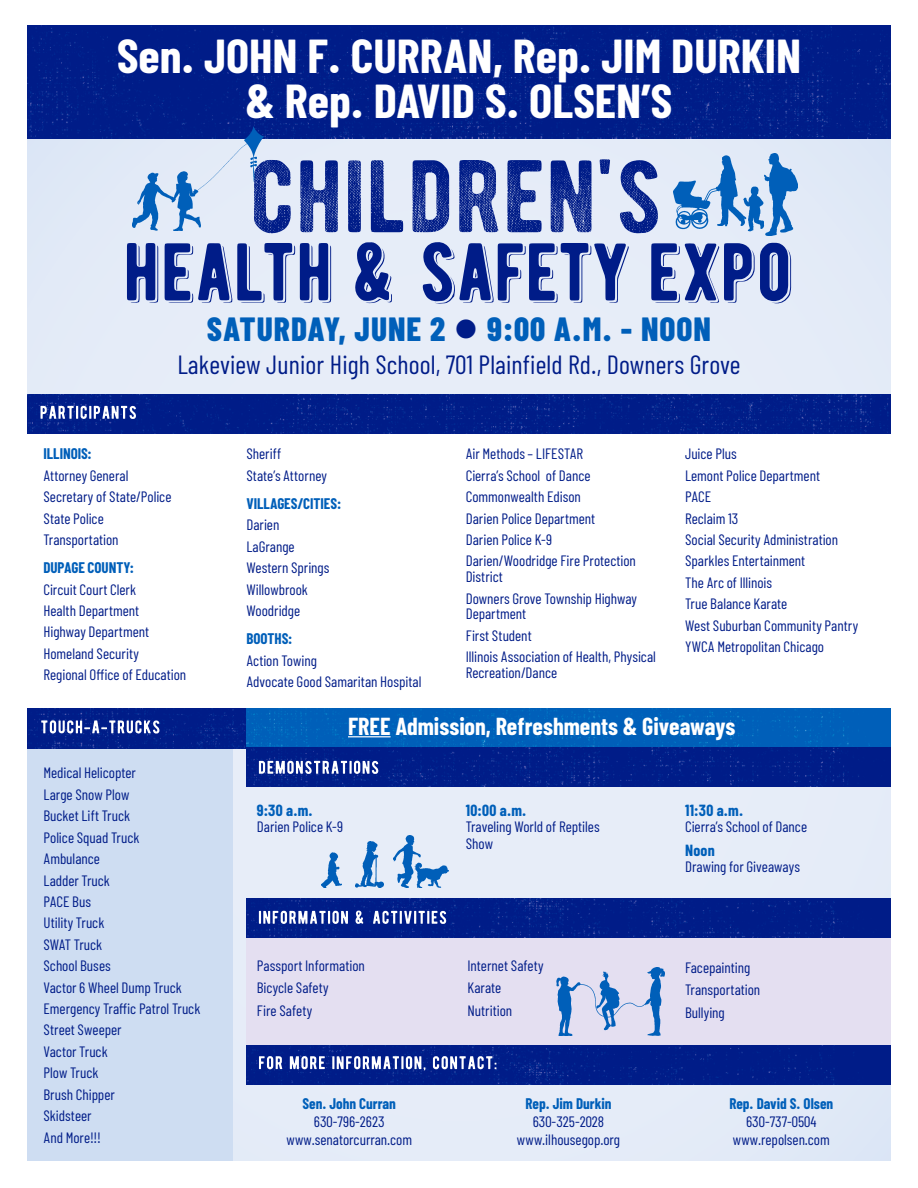
<style>
.page{position:relative;width:918px;height:1188px;background:#fff}
.page>*{position:absolute;margin:0;border:0;box-sizing:border-box;transform-origin:0 0}
.body{font:700 46.5px "Barlow Condensed";color:#fff;scale:1.05 1}
.date_and_time{font:800 33.45px "Barlow Condensed";letter-spacing:.03em;color:#005fb9}
.date_and_time-2{font:26.25px "Barlow Condensed";letter-spacing:.005em;color:#001c88}
.t1{font:700 24px "Barlow Condensed";color:#fff}
.demo{font:700 15.75px "Barlow Condensed";letter-spacing:.025em;color:#005fb9}
.participants{font:15px/15.8px "Barlow Condensed";color:#001c88}
.free_stuff{font:15px "Barlow Condensed";color:#001c88}
.demo-2{font:15px/16.5px "Barlow Condensed";color:#001c88}
.participants_sub{font:700 15px "Barlow Condensed";letter-spacing:-.005em;color:#005fb9}
.free_stuff-2{font:700 15px "Barlow Condensed";color:#005fb9}
.s1{color:#001c88}
</style>
<div class="page">
<div style="left:27px;top:133px;width:864px;height:1028px;background:#e6ecf8"></div>
<div style="left:27px;top:412px;width:864px;height:318px;background:#fff"></div>
<img style="left:27px;top:394px;width:864px;height:39px">
<div style="left:246px;top:933px;width:645px;height:119px;background:#e4dff1"></div>
<div style="left:27px;top:722px;width:206px;height:439px;background:#ceddf2"></div>
<div style="left:246px;top:899px;width:645px;height:39px;background:#001c88"></div>
<svg style="left:41px;top:406px;width:95px;height:13px"></svg>
<div style="left:27px;top:26px;width:864px;height:113px;background:#001c88"></div>
<img style="left:556px;top:968px;width:109px;height:68px">
<svg style="left:127px;top:242px;width:664px;height:62px"></svg>
<svg style="left:261px;top:159px;width:397px;height:74px"></svg>
<img style="left:673px;top:154px;width:124px;height:82px">
<img style="left:132px;top:126px;width:132px;height:104px">
<img style="left:27px;top:709px;width:864px;height:39px">
<svg style="left:41px;top:720px;width:119px;height:14px;background:#6475b7"></svg>
<hr style="left:348px;top:736px;width:43px;height:1px;background:#fff">
<svg style="left:259px;top:911px;width:187px;height:13px;background:#7180bc"></svg>
<div style="left:246px;top:1045px;width:645px;height:39px;background:#001c88"></div>
<svg style="left:259px;top:1056px;width:237px;height:14px;background:#6c7cba"></svg>
<img style="left:246px;top:748px;width:645px;height:39px">
<svg style="left:259px;top:761px;width:119px;height:13px;background:#808ec4"></svg>
<img style="left:393px;top:836px;width:55px;height:51px">
<img style="left:321px;top:852px;width:20px;height:35px">
<img style="left:356px;top:842px;width:27px;height:45px">
<p class="body" style="left:117px;top:28px;width:653px">Sen. JOHN F. CURRAN, Rep. JIM DURKIN</p>
<p class="body" style="left:246px;top:73px;width:408px">&amp; Rep. DAVID S. OLSEN’S</p>
<p class="date_and_time" style="left:207px;top:309px;width:506px">SATURDAY, JUNE 2 <span class="s1">●</span> 9:00 A.M. - NOON</p>
<p class="date_and_time-2" style="left:177px;top:348px;width:565px">Lakeview Junior High School, 701 Plainfield Rd., Downers Grove</p>
<p class="participants_sub" style="left:44px;top:445px;width:50px">ILLINOIS:</p>
<p class="participants" style="left:44px;top:467px;width:86px">Attorney General</p>
<p class="participants" style="left:44px;top:488px;width:130px">Secretary of State/Police</p>
<p class="participants" style="left:44px;top:510px;width:62px">State Police</p>
<p class="participants" style="left:44px;top:531px;width:77px">Transportation</p>
<p class="participants_sub" style="left:44px;top:558px;width:92px">DUPAGE COUNTY:</p>
<p class="participants" style="left:44px;top:581px;width:94px">Circuit Court Clerk</p>
<p class="participants" style="left:44px;top:602px;width:97px">Health Department</p>
<p class="participants" style="left:44px;top:624px;width:107px">Highway Department</p>
<p class="participants" style="left:44px;top:645px;width:97px">Homeland Security</p>
<p class="participants" style="left:44px;top:667px;width:144px">Regional Office of Education</p>
<p class="participants" style="left:44px;top:765px;width:94px">Medical Helicopter</p>
<p class="participants" style="left:44px;top:786px;width:87px">Large Snow Plow</p>
<p class="participants" style="left:44px;top:808px;width:88px">Bucket Lift Truck</p>
<p class="participants" style="left:44px;top:829px;width:98px">Police Squad Truck</p>
<p class="participants" style="left:44px;top:850px;width:58px">Ambulance</p>
<p class="participants" style="left:44px;top:872px;width:68px">Ladder Truck</p>
<p class="participants" style="left:44px;top:893px;width:49px">PACE Bus</p>
<p class="participants" style="left:44px;top:915px;width:62px">Utility Truck</p>
<p class="participants" style="left:44px;top:936px;width:60px">SWAT Truck</p>
<p class="participants" style="left:44px;top:958px;width:69px">School Buses</p>
<p class="participants" style="left:44px;top:979px;width:140px">Vactor 6 Wheel Dump Truck</p>
<p class="participants" style="left:44px;top:1000px;width:158px">Emergency Traffic Patrol Truck</p>
<p class="participants" style="left:44px;top:1022px;width:80px">Street Sweeper</p>
<p class="participants" style="left:44px;top:1043px;width:66px">Vactor Truck</p>
<p class="participants" style="left:44px;top:1065px;width:57px">Plow Truck</p>
<p class="participants" style="left:44px;top:1086px;width:73px">Brush Chipper</p>
<p class="participants" style="left:44px;top:1107px;width:50px">Skidsteer</p>
<p class="participants" style="left:44px;top:1129px;width:59px">And More!!!</p>
<p class="participants" style="left:246px;top:446px;width:36px">Sheriff</p>
<p class="participants" style="left:246px;top:467px;width:82px">State’s Attorney</p>
<p class="participants_sub" style="left:246px;top:494px;width:96px">VILLAGES/CITIES:</p>
<p class="participants" style="left:246px;top:517px;width:34px">Darien</p>
<p class="participants" style="left:246px;top:538px;width:50px">LaGrange</p>
<p class="participants" style="left:246px;top:559px;width:85px">Western Springs</p>
<p class="participants" style="left:246px;top:581px;width:63px">Willowbrook</p>
<p class="participants" style="left:246px;top:602px;width:55px">Woodridge</p>
<p class="participants_sub" style="left:246px;top:629px;width:48px">BOOTHS:</p>
<p class="participants" style="left:246px;top:652px;width:72px">Action Towing</p>
<p class="participants" style="left:246px;top:673px;width:177px">Advocate Good Samaritan Hospital</p>
<p class="participants" style="left:466px;top:446px;width:119px">Air Methods – LIFESTAR</p>
<p class="participants" style="left:466px;top:467px;width:126px">Cierra’s School of Dance</p>
<p class="participants" style="left:466px;top:488px;width:117px">Commonwealth Edison</p>
<p class="participants" style="left:466px;top:510px;width:131px">Darien Police Department</p>
<p class="participants" style="left:466px;top:531px;width:88px">Darien Police K-9</p>
<p class="participants" style="left:466px;top:553px;width:172px">Darien/Woodridge Fire Protection<br>District</p>
<p class="participants" style="left:466px;top:590px;width:173px">Downers Grove Township Highway<br>Department</p>
<p class="participants" style="left:466px;top:627px;width:67px">First Student</p>
<p class="participants" style="left:466px;top:648px;width:192px">Illinois Association of Health, Physical<br>Recreation/Dance</p>
<p class="participants" style="left:685px;top:446px;width:53px">Juice Plus</p>
<p class="participants" style="left:685px;top:467px;width:136px">Lemont Police Department</p>
<p class="participants" style="left:685px;top:488px;width:28px">PACE</p>
<p class="participants" style="left:685px;top:510px;width:55px">Reclaim 13</p>
<p class="participants" style="left:685px;top:531px;width:155px">Social Security Administration</p>
<p class="participants" style="left:685px;top:553px;width:122px">Sparkles Entertainment</p>
<p class="participants" style="left:685px;top:574px;width:89px">The Arc of Illinois</p>
<p class="participants" style="left:685px;top:596px;width:104px">True Balance Karate</p>
<p class="participants" style="left:685px;top:617px;width:175px">West Suburban Community Pantry</p>
<p class="participants" style="left:685px;top:638px;width:141px">YWCA Metropolitan Chicago</p>
<p class="t1" style="left:348px;top:711px;width:389px">FREE Admission, Refreshments &amp; Giveaways</p>
<p class="demo" style="left:257px;top:801px;width:57px">9:30 a.m.</p>
<p class="demo-2" style="left:257px;top:818px;width:88px">Darien Police K-9</p>
<p class="participants" style="left:257px;top:957px;width:109px">Passport Information</p>
<p class="participants" style="left:257px;top:980px;width:73px">Bicycle Safety</p>
<p class="participants" style="left:257px;top:1002px;width:57px">Fire Safety</p>
<p class="free_stuff-2" style="left:303px;top:1095px;width:95px">Sen. John Curran</p>
<p class="free_stuff" style="left:314px;top:1113px;width:72px">630-796-2623</p>
<p class="free_stuff" style="left:287px;top:1131px;width:127px">www.senatorcurran.com</p>
<p class="demo" style="left:466px;top:801px;width:62px">10:00 a.m.</p>
<p class="demo-2" style="left:466px;top:818px;width:135px">Traveling World of Reptiles<br>Show</p>
<p class="participants" style="left:468px;top:957px;width:78px">Internet Safety</p>
<p class="participants" style="left:468px;top:980px;width:35px">Karate</p>
<p class="participants" style="left:468px;top:1002px;width:46px">Nutrition</p>
<p class="free_stuff-2" style="left:525px;top:1095px;width:88px">Rep. Jim Durkin</p>
<p class="free_stuff" style="left:533px;top:1113px;width:73px">630-325-2028</p>
<p class="free_stuff" style="left:517px;top:1131px;width:105px">www.ilhousegop.org</p>
<p class="demo" style="left:685px;top:801px;width:60px">11:30 a.m.</p>
<p class="demo-2" style="left:685px;top:818px;width:124px">Cierra’s School of Dance</p>
<p class="demo" style="left:685px;top:840px;width:31px">Noon</p>
<p class="demo-2" style="left:685px;top:858px;width:116px">Drawing for Giveaways</p>
<p class="participants" style="left:685px;top:959px;width:67px">Facepainting</p>
<p class="participants" style="left:685px;top:982px;width:77px">Transportation</p>
<p class="participants" style="left:685px;top:1004px;width:41px">Bullying</p>
<p class="free_stuff-2" style="left:729px;top:1095px;width:105px">Rep. David S. Olsen</p>
<p class="free_stuff" style="left:746px;top:1113px;width:72px">630-737-0504</p>
<p class="free_stuff" style="left:733px;top:1131px;width:98px">www.repolsen.com</p>
</div>
